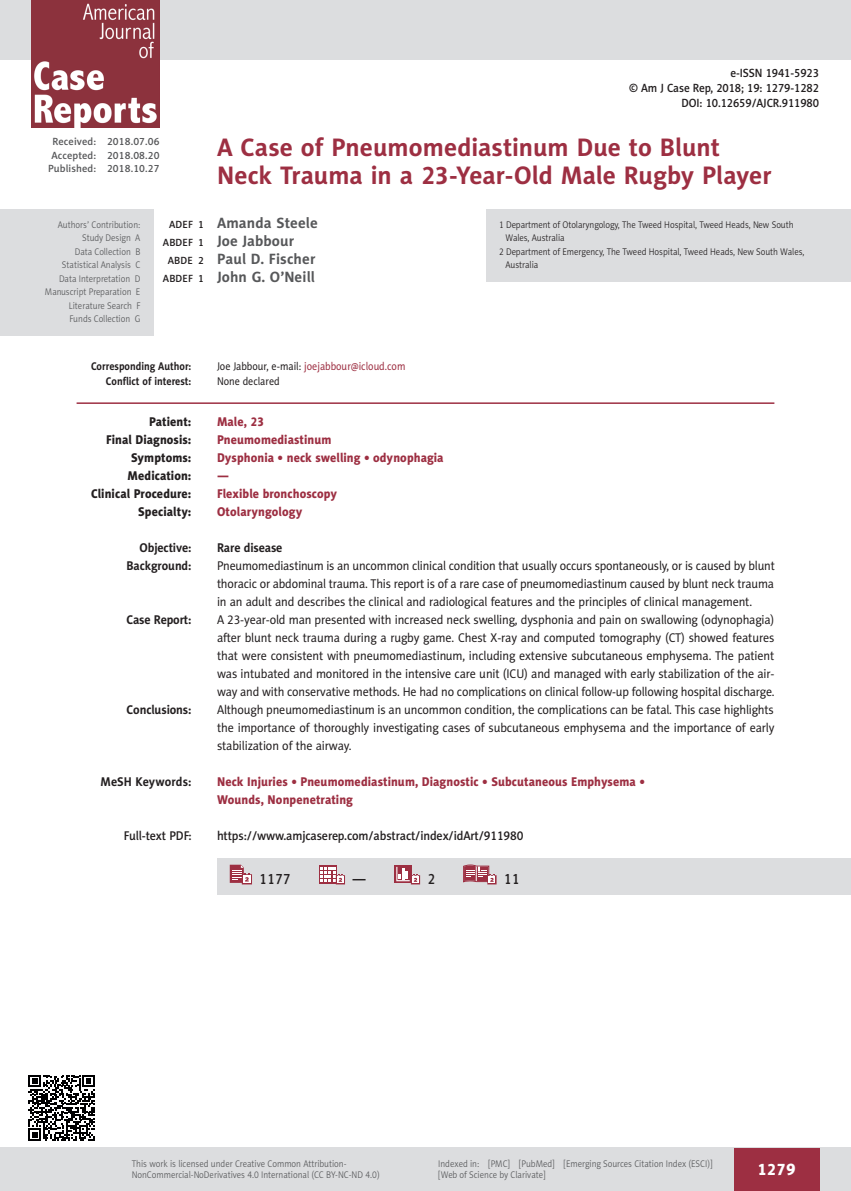
<style>
.page{position:relative;width:851px;height:1191px;background:#fff}
.page>*{position:absolute;margin:0;border:0;box-sizing:border-box;transform-origin:0 0}
.AJCR_Tytul{font:700 25.5px/28.5px "Naomi Sans EFN";color:#9d2f42}
.t1{font:16.5px "Naomi Sans EFN Heavy";color:#fff}
.AJCR_Autorzy{font:700 15px "Naomi Sans EFN";letter-spacing:.01em;color:#57585a}
.AJCR_dane{font:15px "Naomi Sans EFN Medium";letter-spacing:.03em;color:#231f20;scale:.9 1}
.AJCR_Summary_body{font:12.75px/18px "Naomi Sans EFN";letter-spacing:-.01em;color:#231f20;text-align:justify;scale:.95 1}
.AJCR_Summary_body-2{font:12.75px/18px "Naomi Sans EFN";letter-spacing:-.01em;color:#231f20;text-align:justify;scale:.94 1}
.AJCR_keywords{font:12.75px/18px "Naomi Sans EFN Heavy";letter-spacing:.005em;color:#9d2f42;scale:.95 1}
.AJCR_keywords-2{font:12.75px "Naomi Sans EFN Heavy";letter-spacing:.005em;color:#231f20;scale:.95 1}
.AJCR_full_text_pdf{font:12.75px "Naomi Sans EFN Medium";letter-spacing:-.01em;color:#231f20;scale:.95 1}
.AJCR_Summary_body-3{font:700 12.75px "Naomi Sans EFN";letter-spacing:-.01em;color:#231f20;scale:.95 1}
.AJCR_keywords-3{font:700 12.75px "Naomi Sans EFN";letter-spacing:.005em;color:#231f20;scale:.95 1}
.AJCR_Summary_body-4{font:700 12.75px "Naomi Sans EFN";letter-spacing:-.01em;color:#231f20;scale:.94 1}
.AJCR_full_text_pdf-2{font:12px "Naomi Sans EFN Medium";letter-spacing:-.01em;color:#231f20;scale:.95 1}
.AJCR_Adres{font:700 11.25px "Naomi Sans EFN";color:#231f20;scale:.9 1}
.AJCR_Adres-2{font:11.25px "Naomi Sans EFN";color:#9d2f42;scale:.9 1}
.AJCR_Adres-3{font:11.25px "Naomi Sans EFN";color:#231f20;scale:.9 1}
.t2{font:10.5px "Naomi Sans EFN Medium";letter-spacing:.01em;color:#57585a}
.t3{font:9.75px/11.2px "Naomi Sans EFN Light";color:#57585a;scale:.9 1}
.AJCR_Afiliacja{font:9.75px/13.5px "Naomi Sans EFN Light";color:#231f20;scale:.9 1}
.s1{font-family:"Naomi Sans EFN Medium";font-weight:400;font-size:10.5px;color:#231f20}
.s2{color:#231f20}
</style>
<div class="page">
<div style="left:217px;top:858px;width:633px;height:36px;background:#dcdddf"></div>
<svg style="left:230px;top:864px;width:22px;height:20px"></svg>
<div style="left:319px;top:865px;width:17px;height:18px;background:#9d2f42"></div>
<svg style="left:320px;top:866px;width:25px;height:18px"></svg>
<div style="left:394px;top:865px;width:18px;height:18px;background:#9d2f42"></div>
<svg style="left:396px;top:867px;width:24px;height:17px"></svg>
<svg style="left:463px;top:864px;width:33px;height:20px"></svg>
<hr style="left:77px;top:402px;width:697px;height:2px;background:#9d2f42">
<div style="left:0;top:210px;width:153px;height:126px;background:#dcdddf"></div>
<div style="left:486px;top:210px;width:364px;height:72px;background:#dcdddf"></div>
<svg style="left:28px;top:1075px;width:67px;height:66px"></svg>
<div style="left:0;top:1148px;width:850px;height:43px;background:#dcdddf"></div>
<div style="left:733px;top:1147px;width:86px;height:43px;background:#9d2f42"></div>
<div style="left:0;top:0;width:850px;height:60px;background:#dcdddf"></div>
<img style="left:32px;top:0;width:127px;height:127px">
<p class="AJCR_full_text_pdf-2" style="left:730px;top:66px;width:95px">e-ISSN 1941-5923</p>
<p class="AJCR_full_text_pdf-2" style="left:629px;top:81px;width:201px">© Am J Case Rep, 2018; 19: 1279-1282</p>
<p class="AJCR_full_text_pdf-2" style="left:681px;top:96px;width:146px">DOI: 10.12659/AJCR.911980</p>
<p class="AJCR_Tytul" style="left:217px;top:133px;width:556px">A Case of Pneumomediastinum Due to Blunt<br>Neck Trauma in a 23-Year-Old Male Rugby Player</p>
<p class="AJCR_Autorzy" style="left:169px;top:214px;width:150px"><span class="s1">ADEF 1</span> Amanda Steele</p>
<p class="AJCR_Autorzy" style="left:163px;top:232px;width:133px"><span class="s1">ABDEF 1</span> Joe Jabbour</p>
<p class="AJCR_Autorzy" style="left:168px;top:250px;width:149px"><span class="s1">ABDE 2</span> Paul D. Fischer</p>
<p class="AJCR_Autorzy" style="left:163px;top:268px;width:153px"><span class="s1">ABDEF 1</span> John G. O’Neill</p>
<p class="t2" style="left:52px;top:136px;width:109px">Received: 2018.07.06</p>
<p class="t2" style="left:51px;top:149px;width:110px">Accepted: 2018.08.20</p>
<p class="t2" style="left:48px;top:163px;width:113px">Published: 2018.10.27</p>
<p class="t3" style="left:58px;top:219px;width:93px">Authors’ Contribution:</p>
<p class="t3" style="left:82px;top:232px;width:66px">Study Design A</p>
<p class="t3" style="left:75px;top:246px;width:74px">Data Collection B</p>
<p class="t3" style="left:62px;top:259px;width:89px">Statistical Analysis C</p>
<p class="t3" style="left:59px;top:273px;width:92px">Data Interpretation D</p>
<p class="t3" style="left:45px;top:286px;width:107px">Manuscript Preparation E</p>
<p class="t3" style="left:69px;top:300px;width:81px">Literature Search F</p>
<p class="t3" style="left:69px;top:313px;width:80px">Funds Collection G</p>
<p class="AJCR_Afiliacja" style="left:505px;top:218px;width:321px;text-indent:-6px">1 Department of Otolaryngology, The Tweed Hospital, Tweed Heads, New South<br>Wales, Australia</p>
<p class="AJCR_Afiliacja" style="left:505px;top:245px;width:333px;text-indent:-6px">2 Department of Emergency, The Tweed Hospital, Tweed Heads, New South Wales,<br>Australia</p>
<p class="AJCR_Adres" style="left:91px;top:359px;width:113px">Corresponding Author:</p>
<p class="AJCR_Adres-2" style="left:217px;top:359px;width:211px"><span class="s2">Joe Jabbour, e-mail:</span> joejabbour@icloud.com</p>
<p class="AJCR_Adres" style="left:106px;top:375px;width:97px">Conflict of interest:</p>
<p class="AJCR_Adres-3" style="left:217px;top:375px;width:71px">None declared</p>
<p class="AJCR_keywords-2" style="left:149px;top:414px;width:46px">Patient:</p>
<p class="AJCR_keywords" style="left:217px;top:412px;width:51px">Male, 23</p>
<p class="AJCR_keywords-2" style="left:106px;top:432px;width:91px">Final Diagnosis:</p>
<p class="AJCR_keywords" style="left:217px;top:430px;width:122px">Pneumomediastinum</p>
<p class="AJCR_keywords-2" style="left:131px;top:450px;width:65px">Symptoms:</p>
<p class="AJCR_keywords" style="left:217px;top:448px;width:240px">Dysphonia • neck swelling • odynophagia</p>
<p class="AJCR_keywords-2" style="left:128px;top:468px;width:69px">Medication:</p>
<p class="AJCR_keywords" style="left:217px;top:466px;width:14px">—</p>
<p class="AJCR_keywords-2" style="left:91px;top:486px;width:107px">Clinical Procedure:</p>
<p class="AJCR_keywords" style="left:217px;top:484px;width:128px">Flexible bronchoscopy</p>
<p class="AJCR_keywords-2" style="left:138px;top:504px;width:58px">Specialty:</p>
<p class="AJCR_keywords" style="left:217px;top:502px;width:91px">Otolaryngology</p>
<p class="AJCR_Summary_body-3" style="left:139px;top:540px;width:56px">Objective:</p>
<p class="AJCR_Summary_body-3" style="left:217px;top:540px;width:70px">Rare disease</p>
<p class="AJCR_Summary_body-4" style="left:126px;top:558px;width:71px">Background:</p>
<p class="AJCR_Summary_body-2" style="left:217px;top:557px;width:595px">Pneumomediastinum is an uncommon clinical condition that usually occurs spontaneously, or is caused by blunt thoracic or abdominal trauma. This report is of a rare case of pneumomediastinum caused by blunt neck trauma in an adult and describes the clinical and radiological features and the principles of clinical management.</p>
<p class="AJCR_Summary_body-3" style="left:126px;top:612px;width:70px">Case Report:</p>
<p class="AJCR_Summary_body" style="left:217px;top:611px;width:588px">A 23-year-old man presented with increased neck swelling, dysphonia and pain on swallowing (odynophagia) after blunt neck trauma during a rugby game. Chest X-ray and computed tomography (CT) showed features that were consistent with pneumomediastinum, including extensive subcutaneous emphysema. The patient was intubated and monitored in the intensive care unit (ICU) and managed with early stabilization of the air&shy;way and with conservative methods. He had no complications on clinical follow-up following hospital discharge.</p>
<p class="AJCR_Summary_body-3" style="left:127px;top:702px;width:70px">Conclusions:</p>
<p class="AJCR_Summary_body" style="left:217px;top:701px;width:588px">Although pneumomediastinum is an uncommon condition, the complications can be fatal. This case highlights the importance of thoroughly investigating cases of subcutaneous emphysema and the importance of early stabilization of the airway.</p>
<p class="AJCR_keywords-3" style="left:100px;top:774px;width:97px">MeSH Keywords:</p>
<p class="AJCR_keywords" style="left:217px;top:772px;width:452px">Neck Injuries • Pneumomediastinum, Diagnostic • Subcutaneous Emphysema •<br>Wounds, Nonpenetrating</p>
<p class="AJCR_full_text_pdf" style="left:124px;top:828px;width:73px">Full-text PDF:</p>
<p class="AJCR_full_text_pdf" style="left:217px;top:828px;width:324px">https://www.amjcaserep.com/abstract/index/idArt/911980</p>
<p class="AJCR_dane" style="left:259px;top:870px;width:36px">1177</p>
<p class="AJCR_dane" style="left:352px;top:870px;width:16px">—</p>
<p class="AJCR_dane" style="left:427px;top:870px;width:10px">2</p>
<p class="AJCR_dane" style="left:504px;top:870px;width:19px">11</p>
<p class="t3" style="left:132px;top:1158px;width:277px">This work is licensed under Creative Common Attribution-<br>NonCommercial-NoDerivatives 4.0 International (CC BY-NC-ND 4.0)</p>
<p class="t3" style="left:438px;top:1158px;width:306px">Indexed in: [PMC] [PubMed] [Emerging Sources Citation Index (ESCI)] [Web of Science by Clarivate]</p>
<p class="t1" style="left:757px;top:1159px;width:40px">1279</p>
</div>
